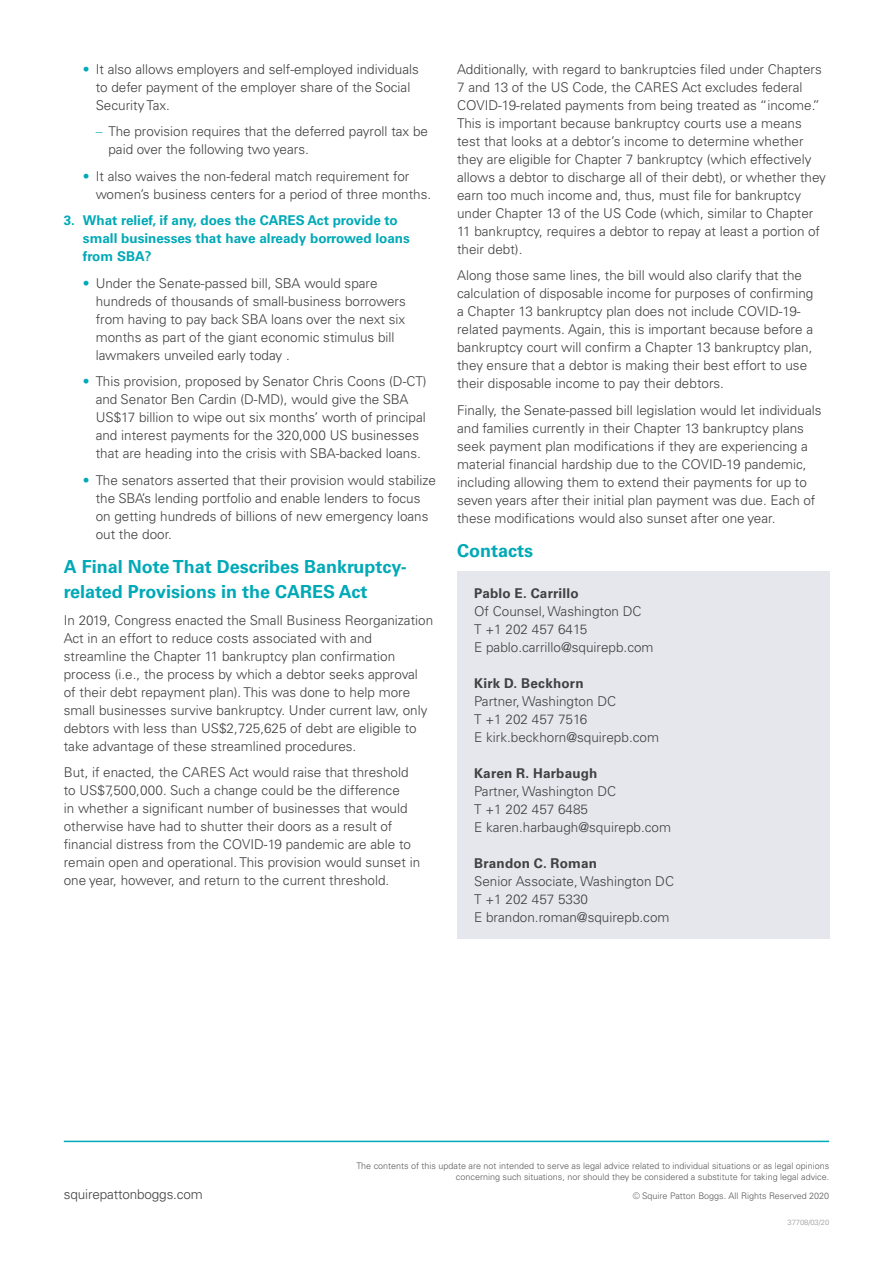
<style>
.page{position:relative;width:893px;height:1263px;background:#fff}
.page>*{position:absolute;margin:0;border:0;box-sizing:border-box;transform-origin:0 0}
.Body{font:700 18px/25.5px "Univers LTCYR 65";color:#00a9b7}
.Body-2{font:300 13.5px/18px "Univers LTCYR 45";color:#414042}
.Contact{font:300 13.5px "Univers LTCYR 45";color:#414042}
.Body_indent{font:700 13.5px/18px "Univers LTCYR 65";color:#00a9b7}
.Contact-2{font:700 13.5px "Univers LTCYR 65";letter-spacing:.015em;color:#414042}
.t1{font:300 9px/10.8px "Univers LTCYR 45";color:#58595b;text-align:right}
.t2{font:300 7.5px "Univers LTCYR 45";color:#939598}
.s1{color:#00a9b7}
.s2{font-family:"Univers LTCYR 47 Light Cond";font-weight:400;color:#00a9b7}
</style>
<div class="page">
<div style="left:457px;top:571px;width:372px;height:368px;background:#e5e7ec"></div>
<hr style="left:64px;top:1140px;width:765px;height:2px;background:#00a9b7">
<p class="Body-2" style="left:96px;top:59px;width:325px;text-indent:-13px"><span class="s1">•</span> It also allows employers and self-employed individuals to defer payment of the employer share of the Social<br>Security Tax.</p>
<p class="Body-2" style="left:108px;top:122px;width:321px;text-indent:-13px"><span class="s2">–</span> The provision requires that the deferred payroll tax be paid over the following two years.</p>
<p class="Body-2" style="left:96px;top:166px;width:337px;text-indent:-13px"><span class="s1">•</span> It also waives the non-federal match requirement for women’s business centers for a period of three months.</p>
<p class="Body_indent" style="left:83px;top:211px;width:329px;text-indent:-19px">3. What relief, if any, does the CARES Act provide to small businesses that have already borrowed loans from SBA?</p>
<p class="Body-2" style="left:96px;top:273px;width:312px;text-indent:-13px"><span class="s1">•</span> Under the Senate-passed bill, SBA would spare hundreds of thousands of small-business borrowers from having to pay back SBA loans over the next six months as part of the giant economic stimulus bill lawmakers unveiled early today .</p>
<p class="Body-2" style="left:96px;top:372px;width:333px;text-indent:-13px"><span class="s1">•</span> This provision, proposed by Senator Chris Coons (D-CT) and Senator Ben Cardin (D-MD), would give the SBA US$17 billion to wipe out six months’ worth of principal and interest payments for the 320,000 US businesses that are heading into the crisis with SBA-backed loans.</p>
<p class="Body-2" style="left:96px;top:470px;width:342px;text-indent:-13px"><span class="s1">•</span> The senators asserted that their provision would stabilize the SBA’s lending portfolio and enable lenders to focus on getting hundreds of billions of new emergency loans out the door.</p>
<p class="Body" style="left:64px;top:553px;width:345px">A Final Note That Describes Bankruptcy&shy;related Provisions in the CARES Act</p>
<p class="Body-2" style="left:64px;top:610px;width:371px">In 2019, Congress enacted the Small Business Reorganization Act in an effort to reduce costs associated with and streamline the Chapter 11 bankruptcy plan confirmation process (i.e., the process by which a debtor seeks approval of their debt repayment plan). This was done to help more small businesses survive bankruptcy. Under current law, only debtors with less than US$2,725,625 of debt are eligible to take advantage of these streamlined procedures.</p>
<p class="Body-2" style="left:64px;top:763px;width:358px">But, if enacted, the CARES Act would raise that threshold to US$7,500,000. Such a change could be the difference<br>in whether a significant number of businesses that would otherwise have had to shutter their doors as a result of financial distress from the COVID-19 pandemic are able to remain open and operational. This provision would sunset in one year, however, and return to the current threshold.</p>
<p class="Body-2" style="left:457px;top:59px;width:370px">Additionally, with regard to bankruptcies filed under Chapters 7 and 13 of the US Code, the CARES Act excludes federal COVID-19-related payments from being treated as “income.” This is important because bankruptcy courts use a means test that looks at a debtor’s income to determine whether they are eligible for Chapter 7 bankruptcy (which effectively allows a debtor to discharge all of their debt), or whether they earn too much income and, thus, must file for bankruptcy under Chapter 13 of the US Code (which, similar to Chapter 11 bankruptcy, requires a debtor to repay at least a portion of their debt).</p>
<p class="Body-2" style="left:457px;top:266px;width:358px">Along those same lines, the bill would also clarify that the calculation of disposable income for purposes of confirming a Chapter 13 bankruptcy plan does not include COVID-19- related payments. Again, this is important because before a bankruptcy court will confirm a Chapter 13 bankruptcy plan, they ensure that a debtor is making their best effort to use their disposable income to pay their debtors.</p>
<p class="Body-2" style="left:457px;top:400px;width:366px">Finally, the Senate-passed bill legislation would let individuals and families currently in their Chapter 13 bankruptcy plans seek payment plan modifications if they are experiencing a material financial hardship due to the COVID-19 pandemic, including allowing them to extend their payments for up to seven years after their initial plan payment was due. Each of these modifications would also sunset after one year.</p>
<p class="Body" style="left:457px;top:537px;width:78px">Contacts</p>
<p class="Contact-2" style="left:474px;top:584px;width:106px">Pablo E. Carrillo</p>
<p class="Contact" style="left:474px;top:602px;width:169px">Of Counsel, Washington DC</p>
<p class="Contact" style="left:474px;top:620px;width:115px">T +1 202 457 6415</p>
<p class="Contact" style="left:474px;top:638px;width:181px">E pablo.carrillo@squirepb.com</p>
<p class="Contact-2" style="left:474px;top:674px;width:111px">Kirk D. Beckhorn</p>
<p class="Contact" style="left:474px;top:692px;width:144px">Partner, Washington DC</p>
<p class="Contact" style="left:474px;top:710px;width:115px">T +1 202 457 7516</p>
<p class="Contact" style="left:474px;top:728px;width:186px">E kirk.beckhorn@squirepb.com</p>
<p class="Contact-2" style="left:474px;top:764px;width:125px">Karen R. Harbaugh</p>
<p class="Contact" style="left:474px;top:782px;width:144px">Partner, Washington DC</p>
<p class="Contact" style="left:474px;top:800px;width:115px">T +1 202 457 6485</p>
<p class="Contact" style="left:474px;top:818px;width:198px">E karen.harbaugh@squirepb.com</p>
<p class="Contact-2" style="left:474px;top:854px;width:124px">Brandon C. Roman</p>
<p class="Contact" style="left:474px;top:872px;width:201px">Senior Associate, Washington DC</p>
<p class="Contact" style="left:474px;top:890px;width:115px">T +1 202 457 5330</p>
<p class="Contact" style="left:474px;top:908px;width:197px">E brandon.roman@squirepb.com</p>
<p class="t1" style="left:356px;top:1160px;width:474px">The contents of this update are not intended to serve as legal advice related to individual situations or as legal opinions concerning such situations, nor should they be considered a substitute for taking legal advice.</p>
<p class="Body-2" style="left:64px;top:1185px;width:141px">squirepattonboggs.com</p>
<p class="t1" style="left:633px;top:1190px;width:198px">© Squire Patton Boggs. All Rights Reserved 2020</p>
<p class="t2" style="left:787px;top:1217px;width:43px">37708/03/20</p>
</div>
